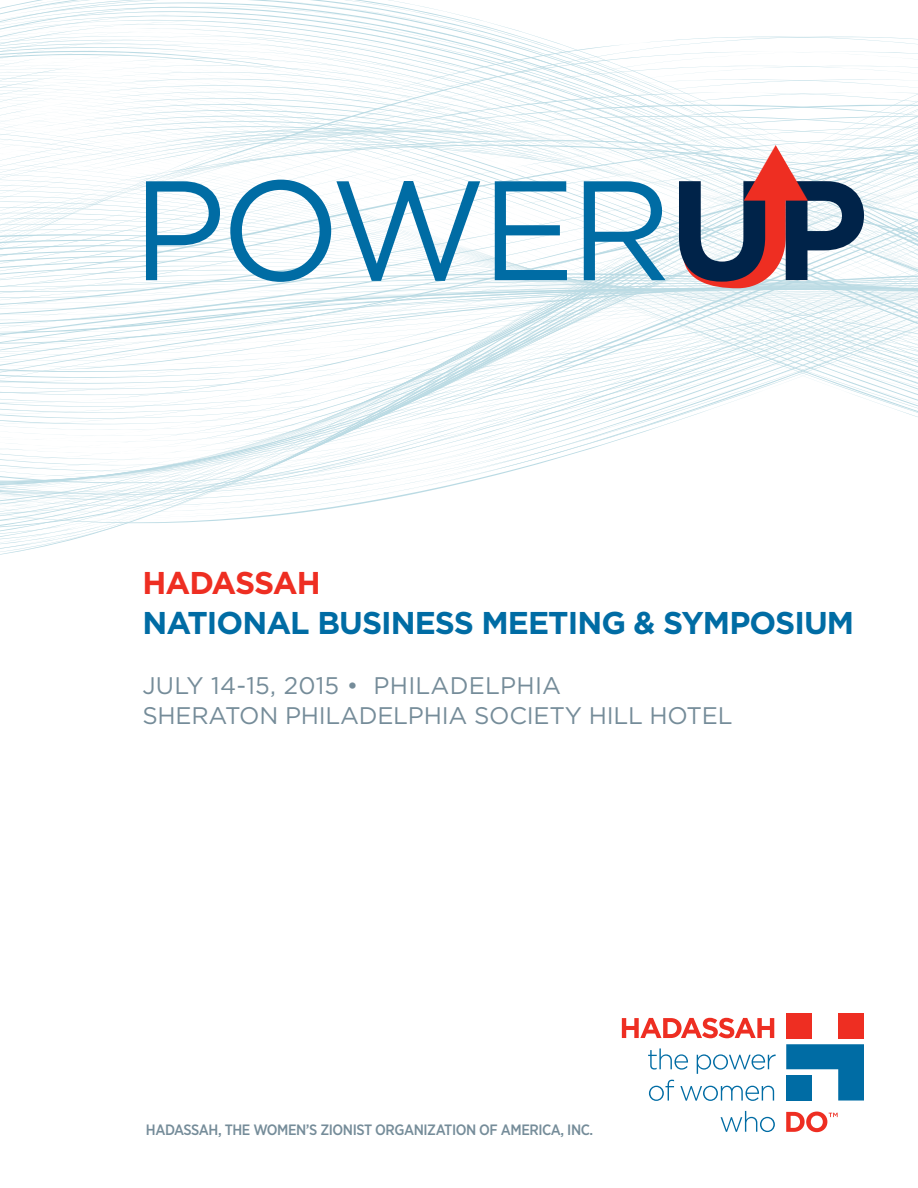
<style>
.page{position:relative;width:918px;height:1188px;background:#fff}
.page>*{position:absolute;margin:0;border:0;box-sizing:border-box;transform-origin:0 0}
.t1{font:700 31.5px "Gotham";letter-spacing:-.03em;color:#006ca4}
.t2{font:700 31.5px "Gotham";letter-spacing:-.04em;color:#ee2e22}
.t3{font:24px/30px "Gotham";letter-spacing:-.01em;color:#758c99}
.t4{font:500 15px "Gotham Narrow";letter-spacing:-.03em;color:#758c99}
</style>
<div class="page">
<svg style="left:0;top:1px;width:451px;height:12px"></svg>
<svg style="left:0;top:36px;width:918px;height:519px"></svg>
<div style="left:786px;top:1013px;width:26px;height:25px;background:#ee2e22"></div>
<div style="left:838px;top:1013px;width:26px;height:25px;background:#ee2e22"></div>
<svg style="left:786px;top:1044px;width:78px;height:57px"></svg>
<svg style="left:622px;top:1018px;width:152px;height:20px"></svg>
<svg style="left:721px;top:1111px;width:54px;height:21px"></svg>
<svg style="left:649px;top:1080px;width:25px;height:21px"></svg>
<svg style="left:680px;top:1086px;width:94px;height:15px"></svg>
<svg style="left:648px;top:1048px;width:40px;height:22px"></svg>
<svg style="left:697px;top:1054px;width:79px;height:20px"></svg>
<svg style="left:786px;top:1112px;width:52px;height:20px"></svg>
<svg style="left:146px;top:181px;width:74px;height:99px"></svg>
<svg style="left:230px;top:180px;width:250px;height:102px"></svg>
<svg style="left:495px;top:181px;width:72px;height:99px"></svg>
<svg style="left:584px;top:181px;width:82px;height:99px"></svg>
<svg style="left:679px;top:145px;width:185px;height:143px"></svg>
<h1 class="t2" style="left:142px;top:562px;width:180px">HADASSAH</h1>
<h1 class="t1" style="left:142px;top:602px;width:713px">NATIONAL BUSINESS MEETING &amp; SYMPOSIUM</h1>
<p class="t3" style="left:142px;top:670px;width:592px">JULY 14-15, 2015 • PHILADELPHIA<br>SHERATON PHILADELPHIA SOCIETY HILL HOTEL</p>
<p class="t4" style="left:146px;top:1120px;width:449px">HADASSAH, THE WOMEN’S ZIONIST ORGANIZATION OF AMERICA, INC.</p>
</div>
